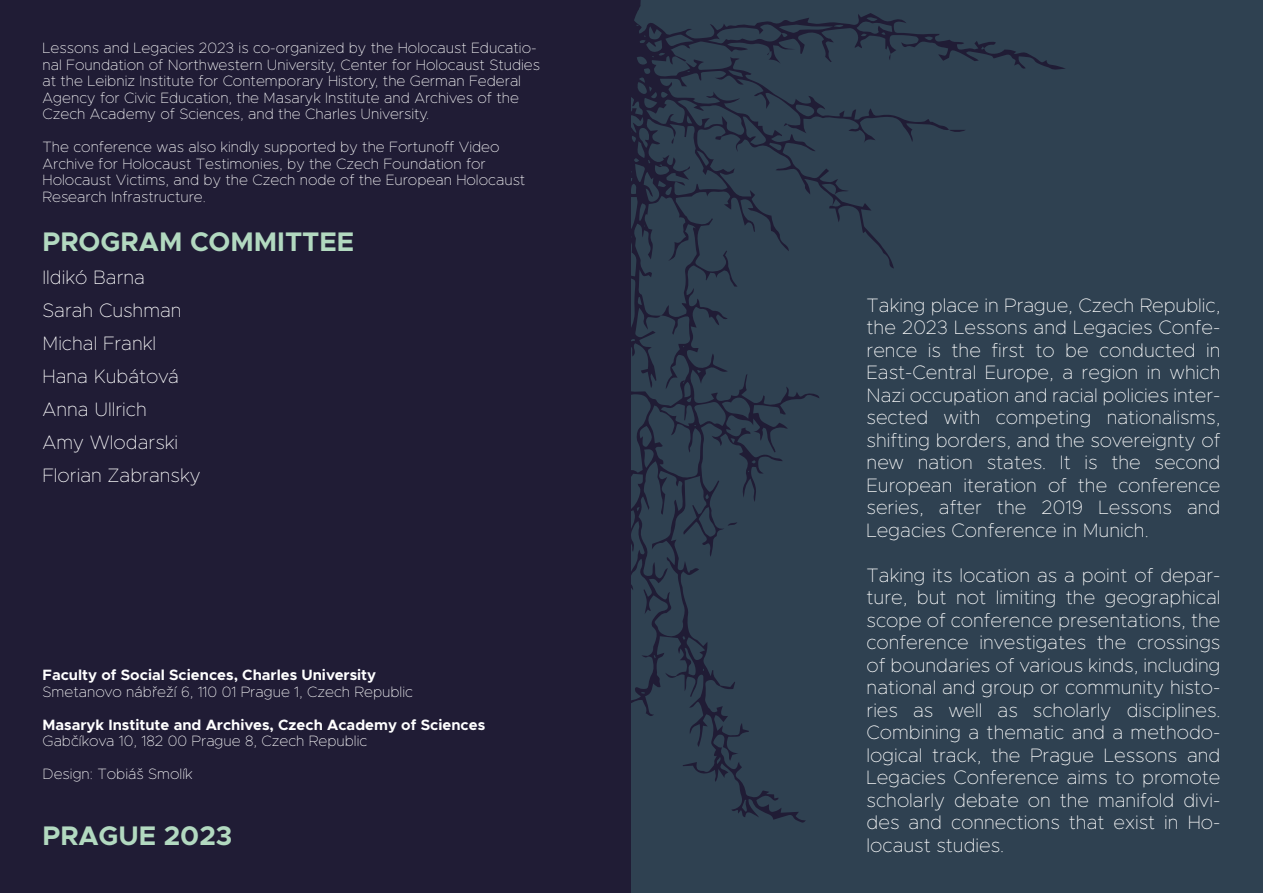
<style>
.page{position:relative;width:1263px;height:893px;background:#fff}
.page>*{position:absolute;margin:0;border:0;box-sizing:border-box;transform-origin:0 0}
.t1{font:700 27px "Metropolis";color:#b2d9c0}
.t2{font:100 19.5px/22.5px "Metropolis";color:#fff;text-align:justify}
.t3{font:100 15px/16.5px "Metropolis";color:#fff}
.t4{font:700 15px "Metropolis";color:#fff}
</style>
<div class="page">
<div style="left:0;top:0;width:632px;height:893px;background:#201c35"></div>
<div style="left:631px;top:0;width:632px;height:893px;background:#2f4151"></div>
<svg style="left:631px;top:0;width:434px;height:823px"></svg>
<svg style="left:720px;top:682px;width:15px;height:7px"></svg>
<svg style="left:949px;top:130px;width:17px;height:3px"></svg>
<svg style="left:728px;top:522px;width:9px;height:4px"></svg>
<svg style="left:715px;top:136px;width:7px;height:4px"></svg>
<svg style="left:665px;top:673px;width:11px;height:6px"></svg>
<svg style="left:676px;top:56px;width:10px;height:6px"></svg>
<svg style="left:641px;top:655px;width:7px;height:3px"></svg>
<svg style="left:784px;top:122px;width:3px;height:4px"></svg>
<svg style="left:888px;top:54px;width:3px;height:6px"></svg>
<svg style="left:671px;top:137px;width:3px;height:7px"></svg>
<svg style="left:687px;top:166px;width:3px;height:4px"></svg>
<p class="t3" style="left:43px;top:40px;width:499px">Lessons and Legacies 2023 is co-organized by the Holocaust Educatio&shy;nal Foundation of Northwestern University, Center for Holocaust Studies at the Leibniz Institute for Contemporary History, the German Federal Agency for Civic Education, the Masaryk Institute and Archives of the Czech Academy of Sciences, and the Charles University.</p>
<p class="t3" style="left:43px;top:139px;width:484px">The conference was also kindly supported by the Fortunoff Video Archive for Holocaust Testimonies, by the Czech Foundation for Holocaust Victims, and by the Czech node of the European Holocaust Research Infrastructure.</p>
<h1 class="t1" style="left:43px;top:225px;width:313px">PROGRAM COMMITTEE</h1>
<p class="t2" style="left:43px;top:261px;width:160px;line-height:33px;text-align:left">Ildikó Barna<br>Sarah Cushman<br>Michal Frankl<br>Hana Kubátová<br>Anna Ullrich<br>Amy Wlodarski<br>Florian Zabransky</p>
<p class="t4" style="left:43px;top:665px;width:335px">Faculty of Social Sciences, Charles University</p>
<p class="t3" style="left:43px;top:683px;width:372px">Smetanovo nábřeží 6, 110 01 Prague 1, Czech Republic</p>
<p class="t4" style="left:43px;top:715px;width:444px">Masaryk Institute and Archives, Czech Academy of Sciences</p>
<p class="t3" style="left:43px;top:733px;width:326px">Gabčíkova 10, 182 00 Prague 8, Czech Republic</p>
<p class="t3" style="left:43px;top:766px;width:152px">Design: Tobiáš Smolík</p>
<h1 class="t1" style="left:43px;top:819px;width:191px">PRAGUE 2023</h1>
<p class="t2" style="left:866px;top:294px;width:355px">Taking place in Prague, Czech Republic, the 2023 Lessons and Legacies Confe&shy;rence is the first to be conducted in East-Central Europe, a region in which Nazi occupation and racial policies inter&shy;sected with competing nationalisms, shifting borders, and the sovereignty of new nation states. It is the second European iteration of the conference series, after the 2019 Lessons and Legacies Conference in Munich.</p>
<p class="t2" style="left:866px;top:564px;width:355px">Taking its location as a point of depar&shy;ture, but not limiting the geographical scope of conference presentations, the conference investigates the crossings of boundaries of various kinds, including national and group or community histo&shy;ries as well as scholarly disciplines.<br>Combining a thematic and a methodo&shy;logical track, the Prague Lessons and Legacies Conference aims to promote scholarly debate on the manifold divi&shy;des and connections that exist in Ho&shy;locaust studies.</p>
</div>
